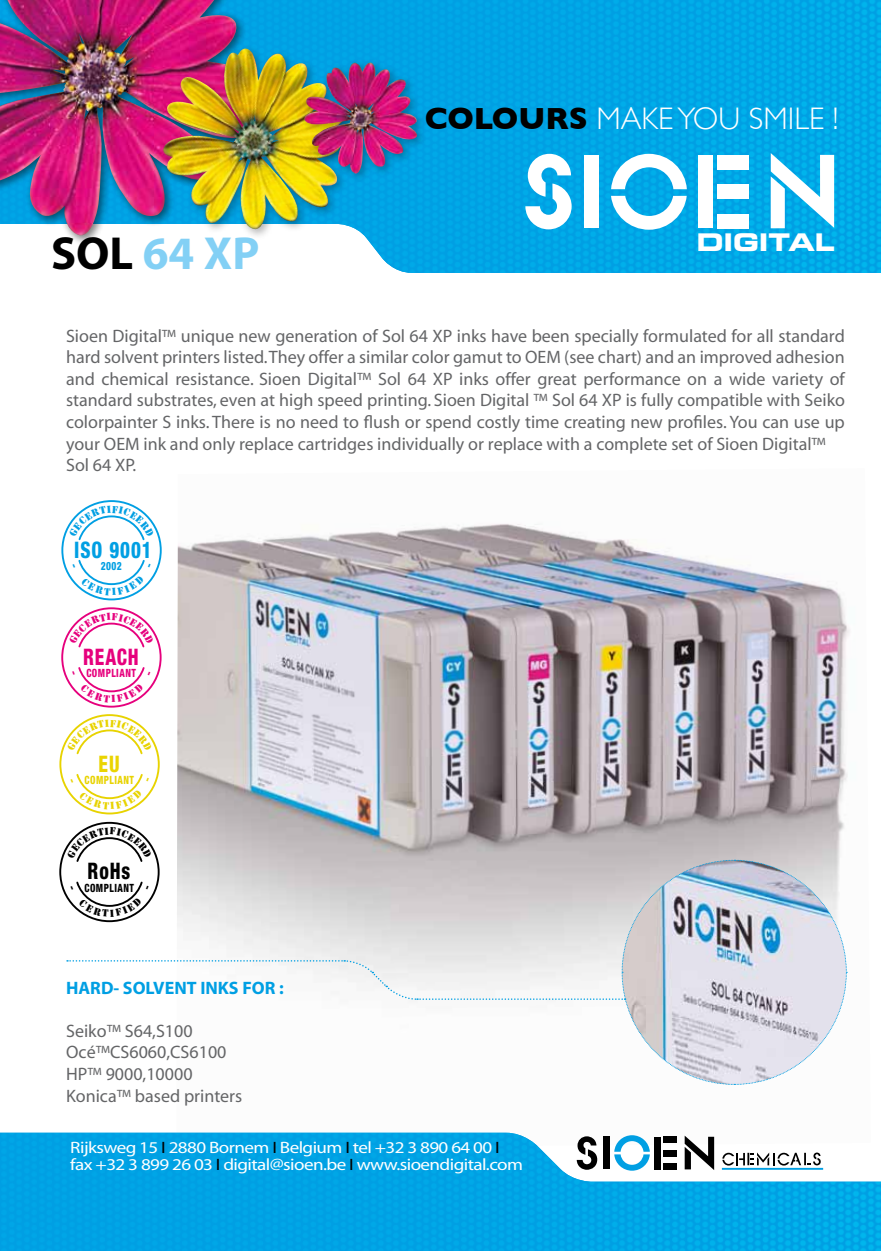
<style>
.page{position:relative;width:881px;height:1251px;background:#fff}
.page>*{position:absolute;margin:0;border:0;box-sizing:border-box;transform-origin:0 0}
.t1{font:700 46.5px "Myriad";color:#83d0f5}
.t2{font:300 31.2px "Gill Sans";color:#fff}
.t3{font:24.3px "Eurostile LT Std Bold Ex 2";color:#fff}
.t4{font:800 condensed 22.8px "Helvetica Neue LT Std";letter-spacing:.05em;color:#009fe3;scale:.83 1}
.t5{font:800 condensed 22.8px "Helvetica Neue LT Std";letter-spacing:.05em;color:#e6007d;scale:.83 1}
.t6{font:800 condensed 22.8px "Helvetica Neue LT Std";color:#000;scale:.83 1}
.t7{font:800 condensed 22.8px "Helvetica Neue LT Std";color:#ead400;scale:.83 1}
.t8{font:18px/21.6px "Myriad";color:#646567}
.t9{font:700 18px "Myriad";color:#009fe3}
.t10{font:16.5px/16.5px "Myriad";letter-spacing:-.03em;color:#fff;scale:1.16 1}
.t11{font:800 condensed 11.4px "Helvetica Neue LT Std";letter-spacing:.05em;color:#e6007d;scale:.83 1}
.t12{font:800 condensed 11.4px "Helvetica Neue LT Std";letter-spacing:.05em;color:#e8d300;scale:.83 1}
.t13{font:800 condensed 11.4px "Helvetica Neue LT Std";letter-spacing:.05em;color:#000;scale:.83 1}
.t14{font:800 condensed 11.4px "Helvetica Neue LT Std";letter-spacing:.05em;color:#009fe3;scale:.83 1}
.s1{font-weight:700;color:#000}
.s2{color:#000}
</style>
<div class="page">
<img style="left:177px;top:524px;width:673px;height:561px">
<img style="left:266px;top:0;width:614px;height:273px">
<svg style="left:525px;top:154px;width:46px;height:75px"></svg>
<div style="left:584px;top:155px;width:14px;height:73px;background:#fff"></div>
<svg style="left:611px;top:154px;width:75px;height:35px"></svg>
<svg style="left:610px;top:196px;width:76px;height:34px"></svg>
<div style="left:698px;top:155px;width:14px;height:73px;background:#fff"></div>
<div style="left:717px;top:155px;width:31px;height:14px;background:#fff"></div>
<div style="left:717px;top:214px;width:31px;height:14px;background:#fff"></div>
<div style="left:717px;top:185px;width:31px;height:14px;background:#fff"></div>
<svg style="left:770px;top:153px;width:63px;height:75px"></svg>
<div style="left:61px;top:500px;width:101px;height:100px;border:2px solid #009fe3;border-radius:50%"></div>
<div style="left:61px;top:607px;width:100px;height:100px;border:2px solid #e6007d;border-radius:50%"></div>
<div style="left:59px;top:714px;width:101px;height:100px;border:2px solid #e8d300;border-radius:50%"></div>
<div style="left:0;top:0;width:261px;height:246px;background:#000;opacity:.3"></div>
<img style="left:0;top:0;width:255px;height:235px">
<div style="left:159px;top:44px;width:196px;height:196px;background:#000;opacity:.3"></div>
<img style="left:163px;top:46px;width:184px;height:183px">
<div style="left:299px;top:58px;width:128px;height:126px;background:#000;opacity:.3"></div>
<img style="left:304px;top:63px;width:114px;height:111px">
<img style="left:0;top:1132px;width:880px;height:118px">
<svg style="left:576px;top:1136px;width:21px;height:33px"></svg>
<svg style="left:614px;top:1134px;width:35px;height:36px"></svg>
<div style="left:602px;top:1136px;width:7px;height:33px;background:#000"></div>
<div style="left:654px;top:1136px;width:6px;height:33px;background:#000"></div>
<div style="left:663px;top:1163px;width:14px;height:6px;background:#000"></div>
<div style="left:663px;top:1149px;width:14px;height:6px;background:#000"></div>
<div style="left:663px;top:1136px;width:14px;height:6px;background:#000"></div>
<svg style="left:684px;top:1135px;width:29px;height:34px"></svg>
<hr style="left:721px;top:1167px;width:101px;height:2px;background:#009fe3">
<svg style="left:722px;top:1152px;width:98px;height:13px"></svg>
<svg style="left:67px;top:720px;width:87px;height:89px"></svg>
<svg style="left:67px;top:505px;width:87px;height:90px"></svg>
<svg style="left:67px;top:612px;width:87px;height:90px"></svg>
<svg style="left:67px;top:827px;width:780px;height:257px"></svg>
<h2 class="t2" style="left:424px;top:100px;width:415px"><span class="s1">COLOURS</span> MAKE YOU SMILE !</h2>
<h1 class="t1" style="left:51px;top:229px;width:210px"><span class="s2">SOL</span> 64 XP</h1>
<h3 class="t3" style="left:696px;top:225px;width:140px">DIGITAL</h3>
<p class="t8" style="left:66px;top:325px;width:780px">Sioen Digital™ unique new generation of Sol 64 XP inks have been specially formulated for all standard hard solvent printers listed. They offer a similar color gamut to OEM (see chart) and an improved adhesion and chemical resistance. Sioen Digital™ Sol 64 XP inks offer great performance on a wide variety of standard substrates, even at high speed printing. Sioen Digital ™ Sol 64 XP is fully compatible with Seiko colorpainter S inks. There is no need to flush or spend costly time creating new profiles. You can use up your OEM ink and only replace cartridges individually or replace with a complete set of Sioen Digital™ Sol 64 XP.</p>
<p class="t4" style="left:78px;top:534px;width:14px">S</p>
<p class="t4" style="left:129px;top:534px;width:13px">0</p>
<p class="t4" style="left:72px;top:535px;width:95px">ISO 9001</p>
<p class="t14" style="left:99px;top:558px;width:27px">2002</p>
<p class="t14" style="left:101px;top:558px;width:27px">2002</p>
<p class="t5" style="left:93px;top:642px;width:40px">E C</p>
<p class="t5" style="left:81px;top:642px;width:69px">REACH</p>
<p class="t11" style="left:84px;top:665px;width:61px">COMPLIANT</p>
<p class="t11" style="left:86px;top:666px;width:61px">COMPLIANT</p>
<p class="t7" style="left:98px;top:749px;width:27px">EU</p>
<p class="t12" style="left:84px;top:773px;width:61px">COMPLIANT</p>
<p class="t12" style="left:86px;top:773px;width:61px">COMPLIANT</p>
<p class="t6" style="left:88px;top:856px;width:41px">R H</p>
<p class="t6" style="left:87px;top:857px;width:53px">RoHs</p>
<p class="t13" style="left:84px;top:880px;width:61px">COMPLIANT</p>
<p class="t13" style="left:86px;top:880px;width:61px">COMPLIANT</p>
<p class="t9" style="left:66px;top:977px;width:219px">HARD- SOLVENT INKS FOR :</p>
<p class="t8" style="left:66px;top:1020px;width:178px">Seiko™ S64,S100<br>Océ™CS6060,CS6100<br>HP™ 9000,10000<br>Konica™ based printers</p>
<p class="t10" style="left:70px;top:1139px;width:391px">Rijksweg 15 <span class="s2">I</span> 2880 Bornem <span class="s2">I</span> Belgium <span class="s2">I</span> tel +32 3 890 64 00 <span class="s2">I </span>fax +32 3 899 26 03 <span class="s2">I</span> digital@sioen.be <span class="s2">I</span> www.sioendigital.com</p>
</div>
